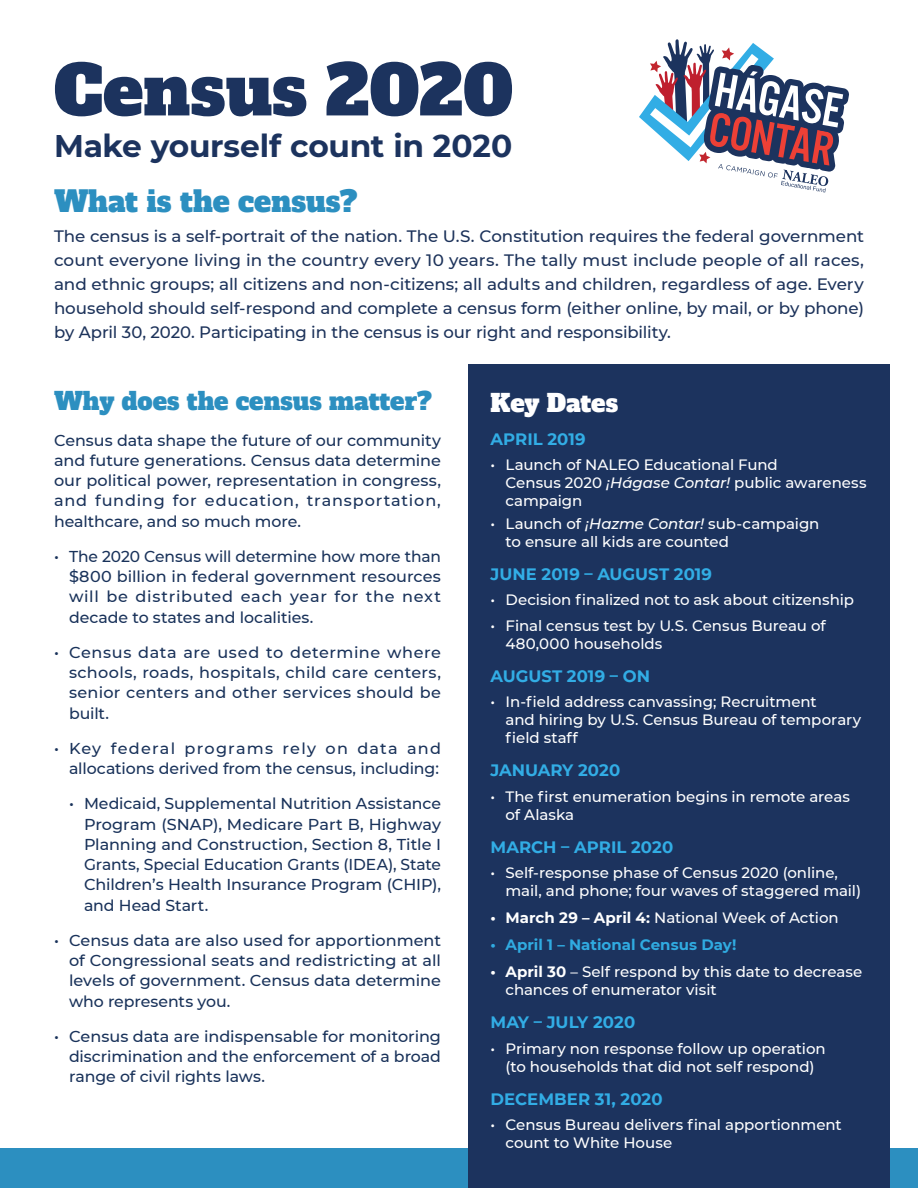
<style>
.page{position:relative;width:918px;height:1188px;background:#fff}
.page>*{position:absolute;margin:0;border:0;box-sizing:border-box;transform-origin:0 0}
.t1{font:67.8px "Alfa Slab One";color:#1c335e}
.t2{font:700 31.35px "Montserrat";letter-spacing:-.01em;color:#1c335e}
.t3{font:28.5px "Alfa Slab One";color:#2c8fc0}
.t4{font:24px "Alfa Slab One";color:#2c8fc0}
.t5{font:24px "Alfa Slab One";letter-spacing:-.005em;color:#fff}
.t6{font:500 16.5px/24px "Montserrat";letter-spacing:-.01em;color:#1c325a;text-align:justify}
.t7{font:700 16.5px "Montserrat";color:#32ade5}
.t8{font:500 15.75px/20.2px "Montserrat";color:#19325a;text-align:justify}
.t9{font:500 15px/18px "Montserrat";color:#fff}
.t10{font:700 15px "Montserrat";color:#30abe1}
.s1{font-style:italic}
.s2{font-weight:700}
</style>
<div class="page">
<div style="left:0;top:1149px;width:918px;height:39px;background:#2c8fc0"></div>
<svg style="left:639px;top:39px;width:210px;height:153px"></svg>
<div style="left:468px;top:364px;width:422px;height:824px;background:#1c335e"></div>
<p class="t1" style="left:54px;top:32px;width:460px">Census 2020</p>
<p class="t2" style="left:54px;top:123px;width:460px">Make yourself count in 2020</p>
<p class="t3" style="left:54px;top:177px;width:305px">What is the census?</p>
<p class="t6" style="left:54px;top:224px;width:812px">The census is a self-portrait of the nation. The U.S. Constitution requires the federal government count everyone living in the country every 10 years. The tally must include people of all races, and ethnic groups; all citizens and non-citizens; all adults and children, regardless of age. Every household should self-respond and complete a census form (either online, by mail, or by phone) by April 30, 2020. Participating in the census is our right and responsibility.</p>
<p class="t4" style="left:54px;top:381px;width:379px">Why does the census matter?</p>
<p class="t8" style="left:54px;top:429px;width:389px">Census data shape the future of our community and future generations. Census data determine our political power, representation in congress, and funding for education, transportation, healthcare, and so much more.</p>
<p class="t8" style="left:69px;top:546px;width:374px;text-indent:-15px">• The 2020 Census will determine how more than $800 billion in federal government resources will be distributed each year for the next decade to states and localities.</p>
<p class="t8" style="left:69px;top:642px;width:374px;text-indent:-15px">• Census data are used to determine where schools, roads, hospitals, child care centers, senior centers and other services should be built.</p>
<p class="t8" style="left:54px;top:738px;width:389px;text-align:right">• Key federal programs rely on data and allocations derived from the census, including:</p>
<p class="t8" style="left:84px;top:793px;width:359px;text-indent:-15px">• Medicaid, Supplemental Nutrition Assistance Program (SNAP), Medicare Part B, Highway Planning and Construction, Section 8, Title I Grants, Special Education Grants (IDEA), State Children’s Health Insurance Program (CHIP), and Head Start.</p>
<p class="t8" style="left:69px;top:930px;width:374px;text-indent:-15px">• Census data are also used for apportionment of Congressional seats and redistricting at all levels of government. Census data determine who represents you.</p>
<p class="t8" style="left:69px;top:1026px;width:374px;text-indent:-15px">• Census data are indispensable for monitoring discrimination and the enforcement of a broad range of civil rights laws.</p>
<p class="t5" style="left:490px;top:382px;width:129px">Key Dates</p>
<p class="t7" style="left:490px;top:427px;width:97px">APRIL 2019</p>
<p class="t9" style="left:506px;top:455px;width:363px;text-indent:-15px">• Launch of NALEO Educational Fund<br>Census 2020 <span class="s1">¡Hágase Contar!</span> public awareness campaign</p>
<p class="t9" style="left:506px;top:514px;width:315px;text-indent:-15px">• Launch of <span class="s1">¡Hazme Contar!</span> sub-campaign to ensure all kids are counted</p>
<p class="t7" style="left:490px;top:562px;width:223px">JUNE 2019 – AUGUST 2019</p>
<p class="t9" style="left:490px;top:590px;width:365px">• Decision finalized not to ask about citizenship</p>
<p class="t9" style="left:506px;top:616px;width:322px;text-indent:-15px">• Final census test by U.S. Census Bureau of<br>480,000 households</p>
<p class="t7" style="left:490px;top:664px;width:161px">AUGUST 2019 – ON</p>
<p class="t9" style="left:506px;top:692px;width:357px;text-indent:-15px">• In-field address canvassing; Recruitment<br>and hiring by U.S. Census Bureau of temporary field staff</p>
<p class="t7" style="left:490px;top:759px;width:131px">JANUARY 2020</p>
<p class="t9" style="left:506px;top:787px;width:346px;text-indent:-15px">• The first enumeration begins in remote areas of Alaska</p>
<p class="t7" style="left:490px;top:835px;width:184px">MARCH – APRIL 2020</p>
<p class="t9" style="left:506px;top:863px;width:357px;text-indent:-15px">• Self-response phase of Census 2020 (online, mail, and phone; four waves of staggered mail)</p>
<p class="t9" style="left:490px;top:908px;width:350px"><span class="s2">• March 29 – April 4:</span> National Week of Action</p>
<p class="t10" style="left:490px;top:934px;width:247px">• April 1 – National Census Day!</p>
<p class="t9" style="left:506px;top:962px;width:358px;text-indent:-15px"><span class="s2">• April 30</span> – Self respond by this date to decrease chances of enumerator visit</p>
<p class="t7" style="left:490px;top:1011px;width:146px">MAY – JULY 2020</p>
<p class="t9" style="left:490px;top:1039px;width:337px;text-align:center">• Primary non response follow up operation (to households that did not self respond)</p>
<p class="t7" style="left:490px;top:1087px;width:174px">DECEMBER 31, 2020</p>
<p class="t9" style="left:506px;top:1115px;width:338px;text-indent:-15px">• Census Bureau delivers final apportionment count to White House</p>
</div>
